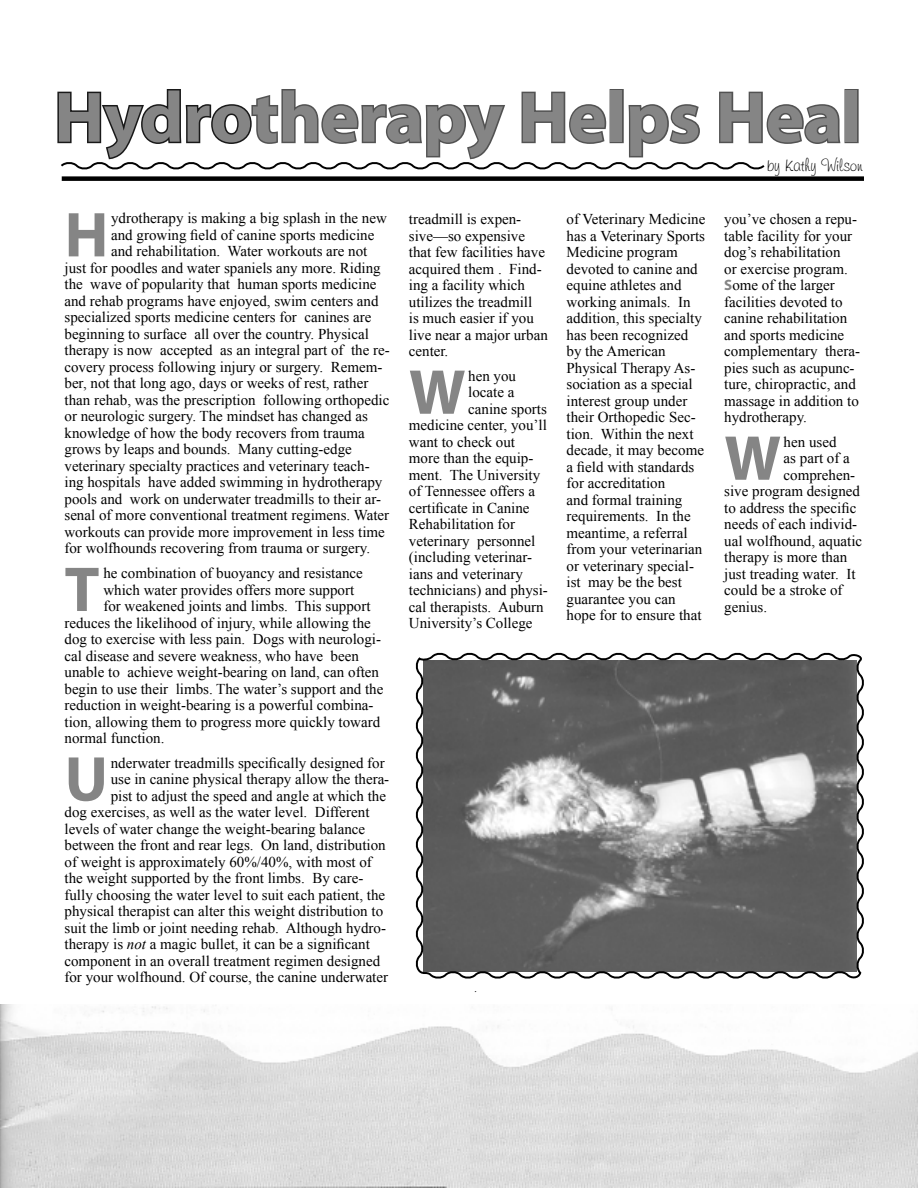
<style>
.page{position:relative;width:918px;height:1188px;background:#fff}
.page>*{position:absolute;margin:0;border:0;box-sizing:border-box;transform-origin:0 0}
.t1{font:700 72px "Myriad Pro";letter-spacing:-.01em;color:#858585}
.Paragraph_Plus{font:700 63.9px "Myriad Pro";color:#858585}
.Body_Text_Indent{font:18px "Freehand 591 BT Regular A";letter-spacing:-.005em;color:#000;scale:.9 1}
.Paragraph_Plus-2{font:15px/16.5px "Times New Roman";color:#000}
.Body_Text_Indent-2{font:15px "Freehand 591 BT Regular A";color:#000;scale:.9 1}
.s1{font-style:italic}
.s2{font-family:"Myriad Pro";font-weight:700;color:#858585}
</style>
<div class="page">
<img style="left:0;top:1004px;width:918px;height:184px">
<svg style="left:415px;top:652px;width:449px;height:327px"></svg>
<div style="left:844px;top:89px;width:15px;height:54px;border:3px solid #525252"></div>
<div style="left:62px;top:176px;width:802px;height:5px;background:#000"></div>
<svg style="left:57px;top:89px;width:784px;height:81px"></svg>
<p class="t1" style="left:54px;top:77px;width:809px">Hydrotherapy Helps Heal</p>
<p class="Body_Text_Indent" style="left:767px;top:154px;width:108px">by Kathy Wilson</p>
<p class="Paragraph_Plus" style="left:64px;top:199px;width:46px">H</p>
<p class="Paragraph_Plus-2" style="left:111px;top:210px;width:277px">ydrotherapy is making a big splash in the new</p>
<p class="Paragraph_Plus-2" style="left:111px;top:226px;width:265px">and growing field of canine sports medicine</p>
<p class="Paragraph_Plus-2" style="left:111px;top:243px;width:258px">and rehabilitation. Water workouts are not</p>
<p class="Paragraph_Plus-2" style="left:64px;top:259px;width:318px">just for poodles and water spaniels any more. Riding</p>
<p class="Paragraph_Plus-2" style="left:64px;top:276px;width:314px">the wave of popularity that human sports medicine</p>
<p class="Paragraph_Plus-2" style="left:64px;top:292px;width:316px">and rehab programs have enjoyed, swim centers and</p>
<p class="Paragraph_Plus-2" style="left:64px;top:309px;width:308px">specialized sports medicine centers for canines are</p>
<p class="Paragraph_Plus-2" style="left:64px;top:325px;width:306px">beginning to surface all over the country. Physical</p>
<p class="Paragraph_Plus-2" style="left:64px;top:342px;width:327px">therapy is now accepted as an integral part of the re-</p>
<p class="Paragraph_Plus-2" style="left:64px;top:358px;width:319px">covery process following injury or surgery. Remem-</p>
<p class="Paragraph_Plus-2" style="left:64px;top:375px;width:305px">ber, not that long ago, days or weeks of rest, rather</p>
<p class="Paragraph_Plus-2" style="left:64px;top:391px;width:326px">than rehab, was the prescription following orthopedic</p>
<p class="Paragraph_Plus-2" style="left:64px;top:408px;width:305px">or neurologic surgery. The mindset has changed as</p>
<p class="Paragraph_Plus-2" style="left:64px;top:424px;width:302px">knowledge of how the body recovers from trauma</p>
<p class="Paragraph_Plus-2" style="left:64px;top:441px;width:289px">grows by leaps and bounds. Many cutting-edge</p>
<p class="Paragraph_Plus-2" style="left:64px;top:457px;width:307px">veterinary specialty practices and veterinary teach-</p>
<p class="Paragraph_Plus-2" style="left:64px;top:474px;width:319px">ing hospitals have added swimming in hydrotherapy</p>
<p class="Paragraph_Plus-2" style="left:64px;top:490px;width:318px">pools and work on underwater treadmills to their ar-</p>
<p class="Paragraph_Plus-2" style="left:64px;top:507px;width:326px">senal of more conventional treatment regimens. Water</p>
<p class="Paragraph_Plus-2" style="left:64px;top:523px;width:322px">workouts can provide more improvement in less time</p>
<p class="Paragraph_Plus-2" style="left:64px;top:540px;width:307px">for wolfhounds recovering from trauma or surgery.</p>
<p class="Paragraph_Plus" style="left:64px;top:554px;width:37px">T</p>
<p class="Paragraph_Plus-2" style="left:103px;top:565px;width:261px">he combination of buoyancy and resistance</p>
<p class="Paragraph_Plus-2" style="left:103px;top:581px;width:252px">which water provides offers more support</p>
<p class="Paragraph_Plus-2" style="left:103px;top:598px;width:269px">for weakened joints and limbs. This support</p>
<p class="Paragraph_Plus-2" style="left:64px;top:614px;width:308px">reduces the likelihood of injury, while allowing the</p>
<p class="Paragraph_Plus-2" style="left:64px;top:631px;width:318px">dog to exercise with less pain. Dogs with neurologi-</p>
<p class="Paragraph_Plus-2" style="left:64px;top:647px;width:296px">cal disease and severe weakness, who have been</p>
<p class="Paragraph_Plus-2" style="left:64px;top:664px;width:316px">unable to achieve weight-bearing on land, can often</p>
<p class="Paragraph_Plus-2" style="left:64px;top:680px;width:320px">begin to use their limbs. The water’s support and the</p>
<p class="Paragraph_Plus-2" style="left:64px;top:697px;width:311px">reduction in weight-bearing is a powerful combina-</p>
<p class="Paragraph_Plus-2" style="left:64px;top:713px;width:317px">tion, allowing them to progress more quickly toward</p>
<p class="Paragraph_Plus-2" style="left:64px;top:730px;width:101px">normal function.</p>
<p class="Paragraph_Plus" style="left:64px;top:743px;width:45px">U</p>
<p class="Paragraph_Plus-2" style="left:111px;top:754px;width:276px">nderwater treadmills specifically designed for</p>
<p class="Paragraph_Plus-2" style="left:111px;top:771px;width:280px">use in canine physical therapy allow the thera-</p>
<p class="Paragraph_Plus-2" style="left:111px;top:787px;width:277px">pist to adjust the speed and angle at which the</p>
<p class="Paragraph_Plus-2" style="left:64px;top:804px;width:307px">dog exercises, as well as the water level. Different</p>
<p class="Paragraph_Plus-2" style="left:64px;top:820px;width:302px">levels of water change the weight-bearing balance</p>
<p class="Paragraph_Plus-2" style="left:64px;top:837px;width:323px">between the front and rear legs. On land, distribution</p>
<p class="Paragraph_Plus-2" style="left:64px;top:853px;width:309px">of weight is approximately 60%/40%, with most of</p>
<p class="Paragraph_Plus-2" style="left:64px;top:870px;width:301px">the weight supported by the front limbs. By care-</p>
<p class="Paragraph_Plus-2" style="left:64px;top:886px;width:322px">fully choosing the water level to suit each patient, the</p>
<p class="Paragraph_Plus-2" style="left:64px;top:903px;width:320px">physical therapist can alter this weight distribution to</p>
<p class="Paragraph_Plus-2" style="left:64px;top:919px;width:323px">suit the limb or joint needing rehab. Although hydro-</p>
<p class="Paragraph_Plus-2" style="left:64px;top:936px;width:307px">therapy is <span class="s1">not</span> a magic bullet, it can be a significant</p>
<p class="Paragraph_Plus-2" style="left:64px;top:952px;width:317px">component in an overall treatment regimen designed</p>
<p class="Paragraph_Plus-2" style="left:64px;top:969px;width:325px">for your wolfhound. Of course, the canine underwater</p>
<p class="Paragraph_Plus-2" style="left:409px;top:211px;width:141px">treadmill is expen&shy;sive—so expensive that few facilities have acquired them . Find&shy;ing a facility which utilizes the treadmill<br>is much easier if you live near a major urban center.</p>
<p class="Paragraph_Plus" style="left:409px;top:356px;width:58px">W</p>
<p class="Paragraph_Plus-2" style="left:468px;top:367px;width:49px">hen you</p>
<p class="Paragraph_Plus-2" style="left:468px;top:384px;width:48px">locate a</p>
<p class="Paragraph_Plus-2" style="left:468px;top:400px;width:80px">canine sports</p>
<p class="Paragraph_Plus-2" style="left:409px;top:417px;width:140px">medicine center, you’ll</p>
<p class="Paragraph_Plus-2" style="left:409px;top:433px;width:108px">want to check out</p>
<p class="Paragraph_Plus-2" style="left:409px;top:450px;width:126px">more than the equip-</p>
<p class="Paragraph_Plus-2" style="left:409px;top:466px;width:133px">ment. The University</p>
<p class="Paragraph_Plus-2" style="left:409px;top:483px;width:128px">of Tennessee offers a</p>
<p class="Paragraph_Plus-2" style="left:409px;top:499px;width:122px">certificate in Canine</p>
<p class="Paragraph_Plus-2" style="left:409px;top:516px;width:108px">Rehabilitation for</p>
<p class="Paragraph_Plus-2" style="left:409px;top:532px;width:128px">veterinary personnel</p>
<p class="Paragraph_Plus-2" style="left:409px;top:549px;width:125px">(including veterinar-</p>
<p class="Paragraph_Plus-2" style="left:409px;top:565px;width:116px">ians and veterinary</p>
<p class="Paragraph_Plus-2" style="left:409px;top:582px;width:141px">technicians) and physi-</p>
<p class="Paragraph_Plus-2" style="left:409px;top:598px;width:136px">cal therapists. Auburn</p>
<p class="Paragraph_Plus-2" style="left:409px;top:615px;width:125px">University’s College</p>
<p class="Paragraph_Plus-2" style="left:567px;top:211px;width:140px">of Veterinary Medicine has a Veterinary Sports<br>Medicine program devoted to canine and equine athletes and working animals. In addition, this specialty has been recognized by the American<br>Physical Therapy As&shy;sociation as a special interest group under their Orthopedic Sec&shy;tion. Within the next decade, it may become a field with standards for accreditation<br>and formal training requirements. In the meantime, a referral from your veterinarian or veterinary special&shy;ist may be the best guarantee you can hope for to ensure that</p>
<p class="Paragraph_Plus-2" style="left:724px;top:211px;width:137px">you’ve chosen a repu&shy;table facility for your dog’s rehabilitation<br>or exercise program.<br><span class="s2">S</span>ome of the larger facilities devoted to canine rehabilitation and sports medicine complementary thera&shy;pies such as acupunc&shy;ture, chiropractic, and massage in addition to hydrotherapy.</p>
<p class="Paragraph_Plus" style="left:724px;top:422px;width:58px">W</p>
<p class="Paragraph_Plus-2" style="left:784px;top:433px;width:54px">hen used</p>
<p class="Paragraph_Plus-2" style="left:784px;top:450px;width:68px">as part of a</p>
<p class="Paragraph_Plus-2" style="left:784px;top:466px;width:73px">comprehen-</p>
<p class="Paragraph_Plus-2" style="left:724px;top:483px;width:137px">sive program designed</p>
<p class="Paragraph_Plus-2" style="left:724px;top:499px;width:134px">to address the specific</p>
<p class="Paragraph_Plus-2" style="left:724px;top:516px;width:134px">needs of each individ-</p>
<p class="Paragraph_Plus-2" style="left:724px;top:532px;width:139px">ual wolfhound, aquatic</p>
<p class="Paragraph_Plus-2" style="left:724px;top:549px;width:124px">therapy is more than</p>
<p class="Paragraph_Plus-2" style="left:724px;top:565px;width:133px">just treading water. It</p>
<p class="Paragraph_Plus-2" style="left:724px;top:582px;width:120px">could be a stroke of</p>
<p class="Paragraph_Plus-2" style="left:724px;top:598px;width:44px">genius.</p>
<p class="Body_Text_Indent-2" style="left:474px;top:978px;width:6px">.</p>
</div>
